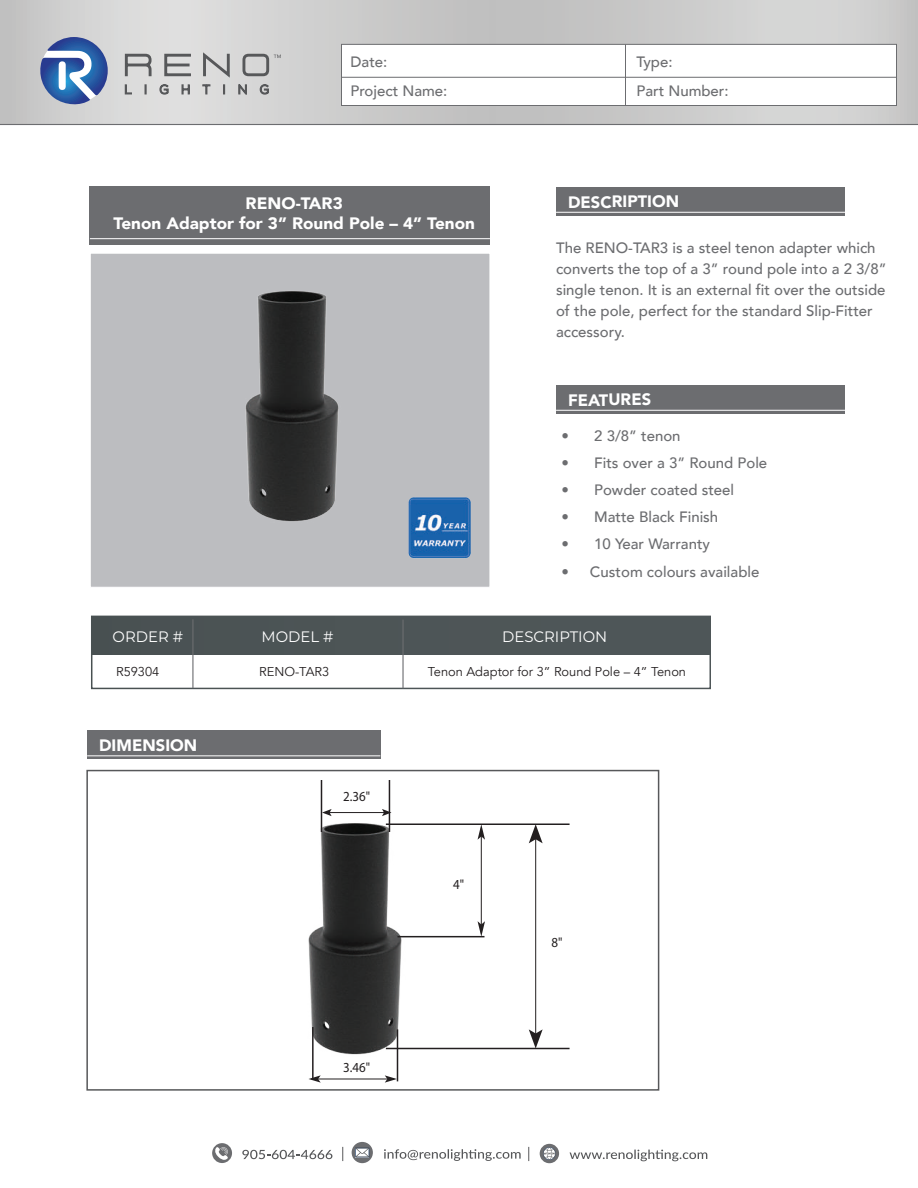
<style>
.page{position:relative;width:918px;height:1188px;background:#fff}
.page>*{position:absolute;margin:0;border:0;box-sizing:border-box;transform-origin:0 0}
.t1{font:900 16.5px/19.8px "Avenir";color:#fff;text-align:center;scale:1.04 1}
.t2{font:900 16.5px "Avenir";color:#fff}
.t3{font:15.15px "Montserrat";color:#fff}
.t4{font:500 15px/21px "Avenir";color:#6c6d70}
.t5{font:13.8px "Myriad Pro";color:#231f20;scale:.94 1}
.t6{font:12.75px "Avenir";color:#231f20}
</style>
<div class="page">
<svg style="left:0;top:0;width:918px;height:124px;background:#cececd"></svg>
<svg style="left:341px;top:44px;width:556px;height:62px"></svg>
<hr style="left:341px;top:77px;width:555px;height:1px;background:#6c6d70">
<hr style="left:625px;top:44px;width:1px;height:62px;background:#6c6d70">
<div style="left:90px;top:253px;width:400px;height:334px;background:#bcbdc0;border:1px solid #fff"></div>
<hr style="left:0;top:124px;width:918px;height:1px;background:#6c6d70">
<div style="left:90px;top:186px;width:400px;height:58px;background:#6c6d70"></div>
<hr style="left:90px;top:238px;width:400px;height:1px;background:#fff">
<svg style="left:384px;top:1149px;width:137px;height:12px"></svg>
<svg style="left:352px;top:1142px;width:21px;height:21px"></svg>
<svg style="left:355px;top:1148px;width:14px;height:9px"></svg>
<svg style="left:570px;top:1150px;width:137px;height:11px"></svg>
<div style="left:540px;top:1144px;width:19px;height:19px;background:#6c6d70;border-radius:50%"></div>
<svg style="left:543px;top:1147px;width:13px;height:13px"></svg>
<svg style="left:242px;top:1150px;width:90px;height:9px"></svg>
<div style="left:212px;top:1143px;width:20px;height:20px;background:#6c6d70;border-radius:50%"></div>
<svg style="left:213px;top:1147px;width:15px;height:13px"></svg>
<svg style="left:342px;top:1147px;width:1px;height:14px"></svg>
<svg style="left:528px;top:1147px;width:1px;height:14px"></svg>
<div style="left:87px;top:731px;width:293px;height:28px;background:#6c6d70"></div>
<hr style="left:87px;top:756px;width:293px;height:1px;background:#fff">
<svg style="left:124px;top:53px;width:28px;height:24px"></svg>
<svg style="left:164px;top:53px;width:28px;height:24px"></svg>
<svg style="left:124px;top:84px;width:9px;height:11px"></svg>
<svg style="left:145px;top:84px;width:2px;height:10px"></svg>
<svg style="left:158px;top:83px;width:12px;height:13px"></svg>
<svg style="left:181px;top:84px;width:10px;height:11px"></svg>
<svg style="left:202px;top:51px;width:28px;height:44px"></svg>
<svg style="left:37px;top:37px;width:71px;height:69px"></svg>
<svg style="left:238px;top:53px;width:43px;height:44px;background:#bdbdbe"></svg>
<div style="left:86px;top:770px;width:573px;height:321px;border:2px solid #57585a"></div>
<img style="left:408px;top:543px;width:63px;height:15px">
<img style="left:245px;top:291px;width:226px;height:252px">
<div style="left:556px;top:187px;width:289px;height:29px;background:#6c6d70"></div>
<hr style="left:556px;top:212px;width:289px;height:1px;background:#fff">
<div style="left:556px;top:385px;width:289px;height:29px;background:#6c6d70"></div>
<hr style="left:556px;top:410px;width:289px;height:1px;background:#fff">
<div style="left:92px;top:616px;width:618px;height:38px;background:#4d5557"></div>
<div style="left:91px;top:616px;width:620px;height:73px;border:2px solid #fff"></div>
<hr style="left:192px;top:619px;width:1px;height:69px;background:#6c6d70">
<hr style="left:402px;top:620px;width:2px;height:68px;background:#6c6d70">
<img style="left:308px;top:798px;width:233px;height:278px">
<hr style="left:535px;top:831px;width:1px;height:211px;background:#231f20">
<svg style="left:529px;top:825px;width:14px;height:18px"></svg>
<svg style="left:529px;top:1029px;width:14px;height:19px"></svg>
<hr style="left:386px;top:824px;width:184px;height:1px;background:#231f20">
<hr style="left:386px;top:1048px;width:184px;height:1px;background:#231f20">
<hr style="left:398px;top:936px;width:86px;height:1px;background:#231f20">
<hr style="left:481px;top:828px;width:1px;height:105px;background:#231f20">
<svg style="left:478px;top:825px;width:7px;height:15px"></svg>
<svg style="left:478px;top:921px;width:7px;height:16px"></svg>
<hr style="left:324px;top:812px;width:65px;height:1px;background:#231f20">
<svg style="left:322px;top:809px;width:10px;height:7px"></svg>
<svg style="left:382px;top:809px;width:10px;height:7px"></svg>
<hr style="left:321px;top:780px;width:1px;height:52px;background:#231f20">
<hr style="left:389px;top:780px;width:1px;height:52px;background:#231f20">
<hr style="left:312px;top:1027px;width:2px;height:52px;background:#231f20">
<hr style="left:397px;top:1029px;width:1px;height:52px;background:#231f20">
<hr style="left:311px;top:1079px;width:83px;height:1px;background:#231f20">
<svg style="left:309px;top:1075px;width:12px;height:8px"></svg>
<svg style="left:385px;top:1075px;width:12px;height:8px"></svg>
<p class="t4" style="left:350px;top:50px;width:38px">Date:</p>
<p class="t4" style="left:636px;top:46px;width:94px;line-height:29.8px">Type:<br>Part Number:</p>
<p class="t4" style="left:350px;top:80px;width:98px">Project Name:</p>
<p class="t1" style="left:113px;top:193px;width:349px">RENO-TAR3<br>Tenon Adaptor for 3” Round Pole – 4” Tenon</p>
<p class="t2" style="left:568px;top:188px;width:113px">DESCRIPTION</p>
<p class="t4" style="left:556px;top:237px;width:332px">The RENO-TAR3 is a steel tenon adapter which converts the top of a 3” round pole into a 2 3/8” single tenon. It is an external fit over the outside of the pole, perfect for the standard Slip-Fitter accessory.</p>
<p class="t2" style="left:568px;top:386px;width:85px">FEATURES</p>
<p class="t4" style="left:562px;top:425px;width:120px">• 2 3/8” tenon</p>
<p class="t4" style="left:562px;top:452px;width:207px">• Fits over a 3” Round Pole</p>
<p class="t4" style="left:562px;top:479px;width:174px">• Powder coated steel</p>
<p class="t4" style="left:562px;top:506px;width:158px">• Matte Black Finish</p>
<p class="t4" style="left:562px;top:533px;width:150px">• 10 Year Warranty</p>
<p class="t4" style="left:562px;top:560px;width:199px">• Custom colours available</p>
<p class="t3" style="left:113px;top:626px;width:72px">ORDER #</p>
<p class="t3" style="left:262px;top:626px;width:73px">MODEL #</p>
<p class="t3" style="left:502px;top:626px;width:107px">DESCRIPTION</p>
<p class="t6" style="left:116px;top:664px;width:45px">R59304</p>
<p class="t6" style="left:259px;top:664px;width:72px">RENO-TAR3</p>
<p class="t6" style="left:428px;top:664px;width:260px">Tenon Adaptor for 3” Round Pole – 4” Tenon</p>
<p class="t2" style="left:99px;top:731px;width:100px">DIMENSION</p>
<p class="t5" style="left:343px;top:788px;width:30px">2.36"</p>
<p class="t5" style="left:343px;top:1059px;width:30px">3.46"</p>
<p class="t5" style="left:453px;top:876px;width:13px">4"</p>
<p class="t5" style="left:551px;top:934px;width:13px">8"</p>
</div>
